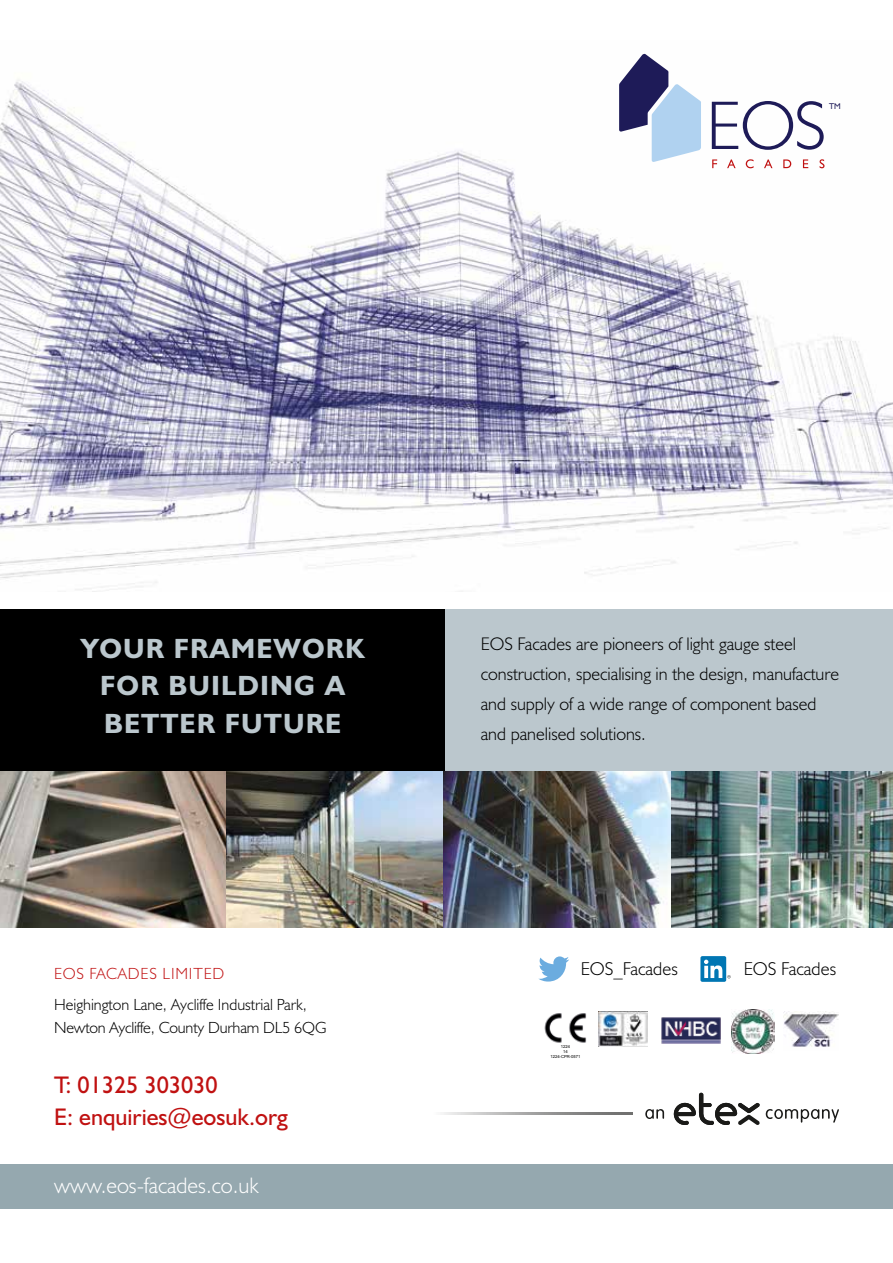
<style>
.page{position:relative;width:893px;height:1263px;background:#fff}
.page>*{position:absolute;margin:0;border:0;box-sizing:border-box;transform-origin:0 0}
.t1{font:700 27.9px/37.8px "Humanist 521 BT";letter-spacing:.04em;color:#bbc7cd;text-align:center}
.t2{font:24.15px/31.5px "Humanist 521 BT";color:#c01111}
.t3{font:300 22.5px "Humanist 521 BT";color:#fff}
.t4{font:300 18.6px "Humanist 521 BT";color:#000}
.t5{font:300 18.3px/30px "Humanist 521 BT";color:#000}
.t6{font:300 16.2px/22.6px "Humanist 521 BT";color:#000}
.t7{font:300 16.2px "Humanist 521 BT";letter-spacing:.05em;color:#c21718}
.t8{font:8.4px "Humanist 521 BT";color:#1e1b58}
.t9{font:4.2px/4.9px "Arial";color:#000;text-align:center}
</style>
<div class="page">
<img style="left:0;top:53px;width:893px;height:537px">
<img style="left:0;top:770px;width:227px;height:158px">
<img style="left:227px;top:770px;width:217px;height:158px">
<img style="left:444px;top:770px;width:228px;height:158px">
<img style="left:672px;top:770px;width:221px;height:158px">
<svg style="left:619px;top:54px;width:82px;height:108px"></svg>
<svg style="left:712px;top:101px;width:112px;height:49px"></svg>
<svg style="left:712px;top:159px;width:5px;height:9px"></svg>
<svg style="left:727px;top:159px;width:9px;height:9px"></svg>
<svg style="left:746px;top:159px;width:8px;height:9px"></svg>
<svg style="left:764px;top:159px;width:8px;height:9px"></svg>
<svg style="left:783px;top:159px;width:8px;height:9px"></svg>
<svg style="left:803px;top:159px;width:5px;height:9px"></svg>
<svg style="left:820px;top:159px;width:4px;height:9px"></svg>
<svg style="left:538px;top:956px;width:31px;height:25px"></svg>
<div style="left:700px;top:956px;width:26px;height:26px;background:#0076b3;border-radius:2px"></div>
<svg style="left:704px;top:960px;width:27px;height:18px"></svg>
<img style="left:599px;top:1011px;width:48px;height:35px">
<img style="left:662px;top:1018px;width:58px;height:26px">
<img style="left:731px;top:1010px;width:44px;height:43px">
<img style="left:783px;top:1011px;width:56px;height:36px">
<img style="left:544px;top:1013px;width:43px;height:30px">
<div style="left:0;top:1164px;width:893px;height:45px;background:#95a8af"></div>
<div style="left:444px;top:609px;width:449px;height:161px;background:#bbc7cd"></div>
<div style="left:0;top:609px;width:444px;height:161px;background:#000"></div>
<svg style="left:766px;top:1109px;width:73px;height:14px"></svg>
<svg style="left:645px;top:1109px;width:19px;height:10px"></svg>
<svg style="left:674px;top:1093px;width:86px;height:32px"></svg>
<svg style="left:443px;top:1112px;width:190px;height:2px"></svg>
<p class="t8" style="left:829px;top:101px;width:13px">TM</p>
<h1 class="t1" style="left:81px;top:628px;width:286px">YOUR FRAMEWORK<br>FOR BUILDING A<br>BETTER FUTURE</h1>
<p class="t7" style="left:54px;top:963px;width:172px">EOS FACADES LIMITED</p>
<p class="t6" style="left:54px;top:993px;width:274px">Heighington Lane, Aycliffe Industrial Park,<br>Newton Aycliffe, County Durham DL5 6QG</p>
<h2 class="t2" style="left:54px;top:1068px;width:235px">T: 01325 303030<br>E: enquiries@eosuk.org</h2>
<p class="t3" style="left:54px;top:1171px;width:206px">www.eos-facades.co.uk</p>
<p class="t5" style="left:481px;top:628px;width:360px">EOS Facades are pioneers of light gauge steel construction, specialising in the design, manufacture and supply of a wide range of component based and panelised solutions.</p>
<p class="t4" style="left:581px;top:957px;width:99px">EOS_Facades</p>
<p class="t4" style="left:744px;top:957px;width:94px">EOS Facades</p>
<p class="t9" style="left:550px;top:1044px;width:32px">1224<br>14<br>1224-CPR-0571</p>
</div>
